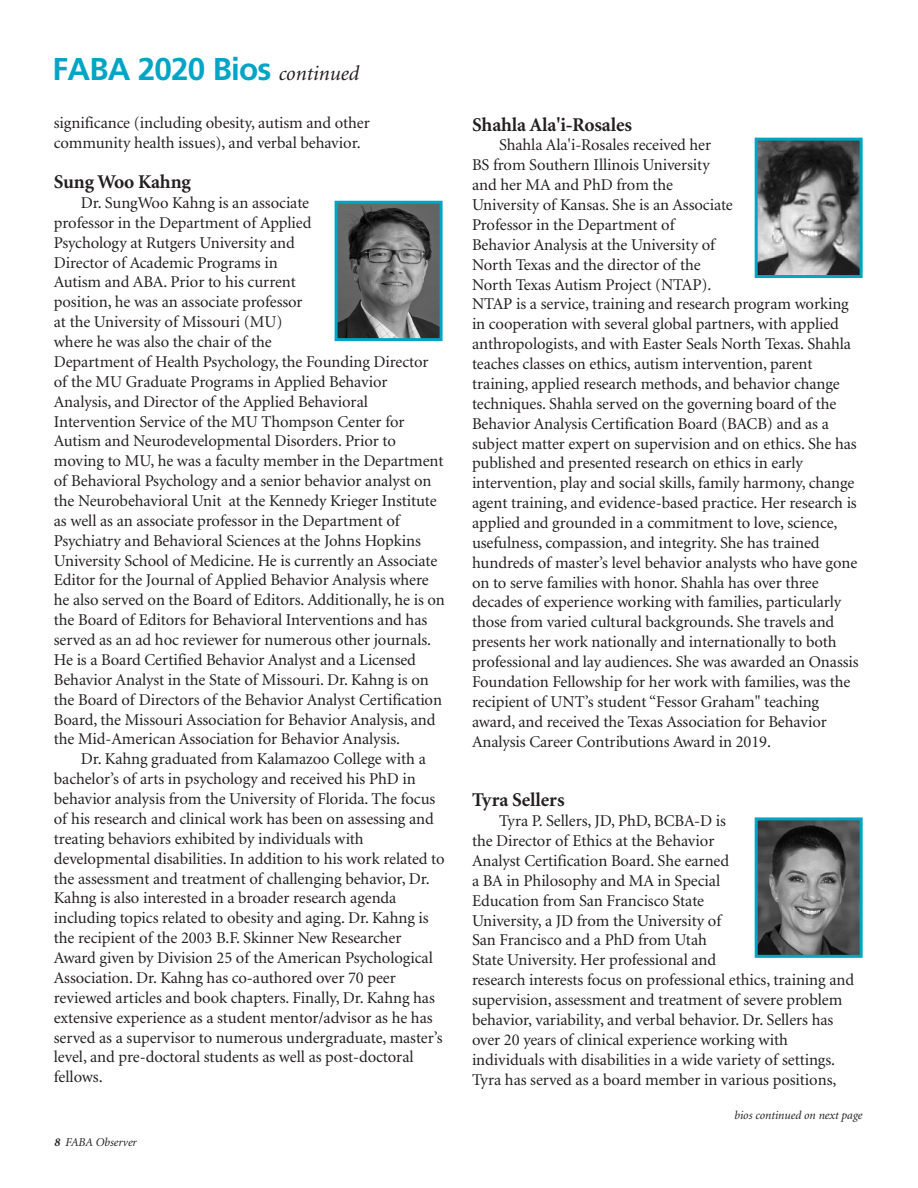
<style>
.page{position:relative;width:918px;height:1188px;background:#fff}
.page>*{position:absolute;margin:0;border:0;box-sizing:border-box;transform-origin:0 0}
.t1{font:700 31.5px "Frutiger";letter-spacing:-.025em;color:#00a5c6}
.t2{font:700 19.5px "Minion";letter-spacing:-.005em;color:#231f20}
.t3{font:16.5px/19.8px "Minion";letter-spacing:-.005em;color:#231f20}
.t4{font:italic 12px "Minion";color:#231f20}
.s1{font-family:"Minion";font-weight:400;font-style:italic;font-size:21px;color:#231f20}
.s2{font-weight:700}
</style>
<div class="page">
<img style="left:339px;top:205px;width:100px;height:132px">
<div style="left:335px;top:201px;width:108px;height:140px;border:3px solid #00a5c6"></div>
<img style="left:759px;top:821px;width:100px;height:133px">
<div style="left:755px;top:817px;width:108px;height:141px;border:3px solid #00a5c6"></div>
<img style="left:759px;top:142px;width:100px;height:132px">
<div style="left:755px;top:138px;width:108px;height:140px;border:3px solid #00a5c6"></div>
<h1 class="t1" style="left:52px;top:55px;width:308px">FABA 2020 Bios <span class="s1">continued</span></h1>
<p class="t3" style="left:54px;top:115px;width:318px">significance (including obesity, autism and other community health issues), and verbal behavior.</p>
<p class="t2" style="left:54px;top:174px;width:139px">Sung Woo Kahng</p>
<p class="t3" style="left:54px;top:194px;width:393px;text-indent:27px">Dr. SungWoo Kahng is an associate<br>professor in the Department of Applied<br>Psychology at Rutgers University and<br>Director of Academic Programs in<br>Autism and ABA. Prior to his current<br>position, he was an associate professor<br>at the University of Missouri (MU)<br>where he was also the chair of the<br>Department of Health Psychology, the Founding Director of the MU Graduate Programs in Applied Behavior Analysis, and Director of the Applied Behavioral Intervention Service of the MU Thompson Center for Autism and Neurodevelopmental Disorders. Prior to moving to MU, he was a faculty member in the Department of Behavioral Psychology and a senior behavior analyst on the Neurobehavioral Unit at the Kennedy Krieger Institute as well as an associate professor in the Department of Psychiatry and Behavioral Sciences at the Johns Hopkins University School of Medicine. He is currently an Associate Editor for the Journal of Applied Behavior Analysis where he also served on the Board of Editors. Additionally, he is on the Board of Editors for Behavioral Interventions and has served as an ad hoc reviewer for numerous other journals.<br>He is a Board Certified Behavior Analyst and a Licensed Behavior Analyst in the State of Missouri. Dr. Kahng is on the Board of Directors of the Behavior Analyst Certification Board, the Missouri Association for Behavior Analysis, and the Mid-American Association for Behavior Analysis.</p>
<p class="t3" style="left:54px;top:751px;width:392px;text-indent:27px">Dr. Kahng graduated from Kalamazoo College with a bachelor’s of arts in psychology and received his PhD in behavior analysis from the University of Florida. The focus of his research and clinical work has been on assessing and treating behaviors exhibited by individuals with developmental disabilities. In addition to his work related to the assessment and treatment of challenging behavior, Dr.<br>Kahng is also interested in a broader research agenda including topics related to obesity and aging. Dr. Kahng is the recipient of the 2003 B.F. Skinner New Researcher Award given by Division 25 of the American Psychological Association. Dr. Kahng has co-authored over 70 peer reviewed articles and book chapters. Finally, Dr. Kahng has extensive experience as a student mentor/advisor as he has served as a supervisor to numerous undergraduate, master’s level, and pre-doctoral students as well as post-doctoral fellows.</p>
<p class="t4" style="left:54px;top:1138px;width:84px"><span class="s2">8</span> FABA Observer</p>
<p class="t2" style="left:472px;top:117px;width:162px">Shahla Ala'i-Rosales</p>
<p class="t3" style="left:472px;top:137px;width:388px;text-indent:27px">Shahla Ala'i-Rosales received her<br>BS from Southern Illinois University<br>and her MA and PhD from the<br>University of Kansas. She is an Associate<br>Professor in the Department of<br>Behavior Analysis at the University of<br>North Texas and the director of the<br>North Texas Autism Project (NTAP).<br>NTAP is a service, training and research program working in cooperation with several global partners, with applied anthropologists, and with Easter Seals North Texas. Shahla teaches classes on ethics, autism intervention, parent training, applied research methods, and behavior change techniques. Shahla served on the governing board of the Behavior Analysis Certification Board (BACB) and as a subject matter expert on supervision and on ethics. She has published and presented research on ethics in early intervention, play and social skills, family harmony, change agent training, and evidence-based practice. Her research is applied and grounded in a commitment to love, science, usefulness, compassion, and integrity. She has trained hundreds of master’s level behavior analysts who have gone on to serve families with honor. Shahla has over three decades of experience working with families, particularly those from varied cultural backgrounds. She travels and presents her work nationally and internationally to both professional and lay audiences. She was awarded an Onassis Foundation Fellowship for her work with families, was the recipient of UNT’s student “Fessor Graham" teaching award, and received the Texas Association for Behavior Analysis Career Contributions Award in 2019.</p>
<p class="t2" style="left:472px;top:792px;width:94px">Tyra Sellers</p>
<p class="t3" style="left:472px;top:812px;width:384px;text-indent:27px">Tyra P. Sellers, JD, PhD, BCBA-D is<br>the Director of Ethics at the Behavior<br>Analyst Certification Board. She earned<br>a BA in Philosophy and MA in Special<br>Education from San Francisco State<br>University, a JD from the University of<br>San Francisco and a PhD from Utah<br>State University. Her professional and<br>research interests focus on professional ethics, training and supervision, assessment and treatment of severe problem behavior, variability, and verbal behavior. Dr. Sellers has over 20 years of clinical experience working with individuals with disabilities in a wide variety of settings.<br>Tyra has served as a board member in various positions,</p>
<p class="t4" style="left:734px;top:1110px;width:130px">bios continued on next page</p>
</div>
